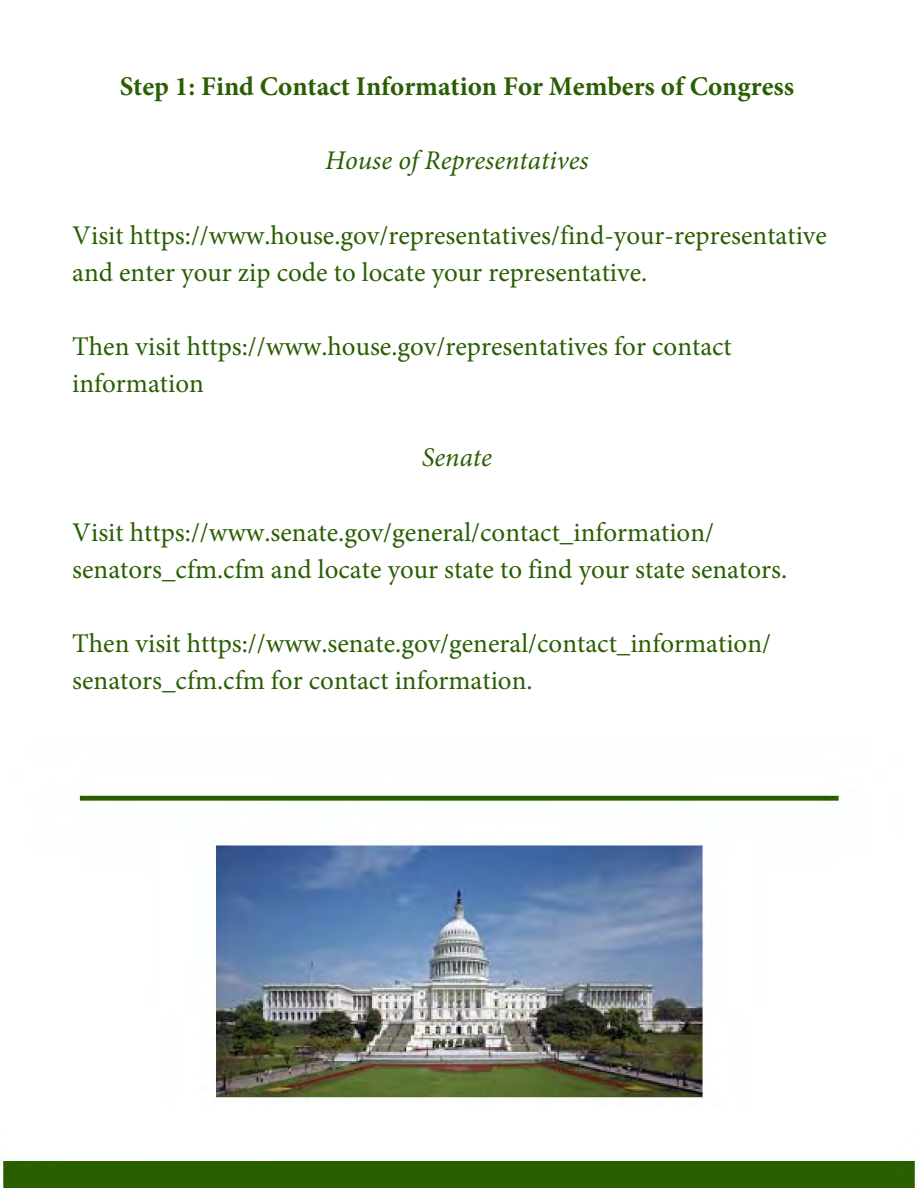
<style>
.page{position:relative;width:918px;height:1188px;background:#fff}
.page>*{position:absolute;margin:0;border:0;box-sizing:border-box;transform-origin:0 0}
.t1{font:27px/37.2px "Minion Pro";color:#2a5e02}
.t2{font:700 27px "Minion Pro";color:#2a5e02}
.t3{font:italic 27px "Minion Pro";color:#2a5e02}
</style>
<div class="page">
<img style="left:0;top:790px;width:916px;height:398px">
<p class="t2" style="left:120px;top:68px;width:676px">Step 1: Find Contact Information For Members of Congress</p>
<p class="t3" style="left:325px;top:142px;width:265px">House of Representatives</p>
<p class="t1" style="left:72px;top:217px;width:756px">Visit https://www.house.gov/representatives/find-your-representative and enter your zip code to locate your representative.</p>
<p class="t1" style="left:72px;top:328px;width:661px">Then visit https://www.house.gov/representatives for contact information</p>
<p class="t3" style="left:422px;top:439px;width:72px">Senate</p>
<p class="t1" style="left:72px;top:514px;width:717px">Visit https://www.senate.gov/general/contact_information/ senators_cfm.cfm and locate your state to find your state senators.</p>
<p class="t1" style="left:72px;top:625px;width:700px">Then visit https://www.senate.gov/general/contact_information/ senators_cfm.cfm for contact information.</p>
</div>
